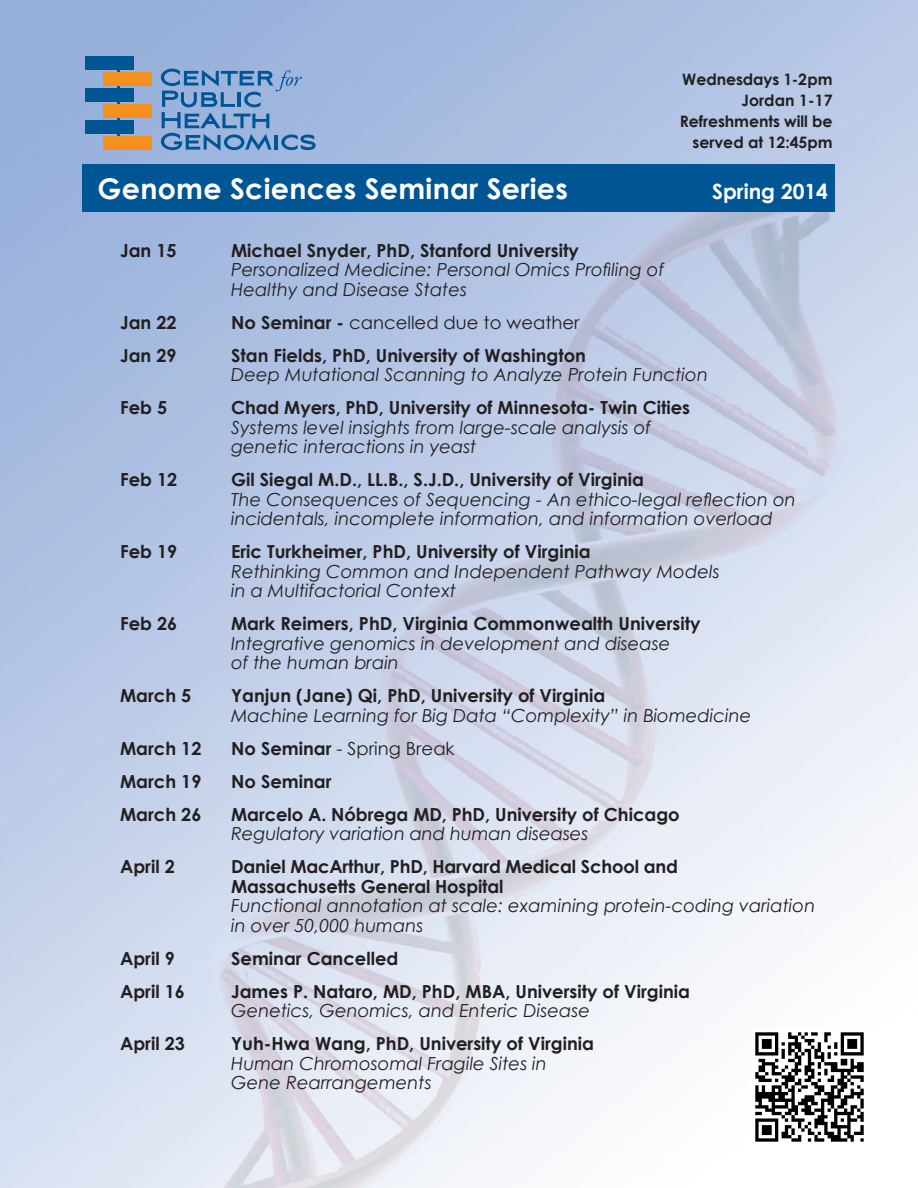
<style>
.page{position:relative;width:918px;height:1188px;background:#fff}
.page>*{position:absolute;margin:0;border:0;box-sizing:border-box;transform-origin:0 0}
.t1{font:700 28.5px "Century Gothic";letter-spacing:.01em;color:#fff}
.t2{font:700 21px "Century Gothic";color:#fff}
.t3{font:italic 18px/19.5px "Century Gothic";color:#231f20}
.t4{font:700 18px/19.5px "Century Gothic";color:#231f20}
.t5{font:18px "Century Gothic";color:#231f20}
.t6{font:700 15.75px "Century Gothic";letter-spacing:-.005em;color:#231f20}
.s1{font-weight:700;font-style:normal}
.s2{font-weight:700}
.s3{font-weight:400;font-style:italic}
</style>
<div class="page">
<img style="left:0;top:0;width:918px;height:1188px">
<img style="left:106px;top:158px;width:812px;height:1030px">
<div style="left:83px;top:164px;width:752px;height:48px;background:#005595"></div>
<hr style="left:118px;top:57px;width:2px;height:93px;background:#005595">
<div style="left:86px;top:57px;width:48px;height:13px;background:#005595"></div>
<div style="left:86px;top:88px;width:48px;height:14px;background:#005595"></div>
<div style="left:86px;top:120px;width:48px;height:14px;background:#005595"></div>
<div style="left:104px;top:72px;width:48px;height:14px;background:#f4901d"></div>
<div style="left:104px;top:104px;width:48px;height:14px;background:#f4901d"></div>
<div style="left:104px;top:136px;width:48px;height:14px;background:#f4901d"></div>
<svg style="left:161px;top:69px;width:155px;height:82px;background:#759cca"></svg>
<img style="left:753px;top:1030px;width:114px;height:111px">
<p class="t6" style="left:682px;top:67px;width:152px">Wednesdays 1-2pm</p>
<p class="t6" style="left:741px;top:88px;width:93px">Jordan 1-17</p>
<p class="t6" style="left:680px;top:109px;width:154px">Refreshments will be</p>
<p class="t6" style="left:692px;top:130px;width:142px">served at 12:45pm</p>
<p class="t1" style="left:98px;top:167px;width:472px">Genome Sciences Seminar Series</p>
<p class="t2" style="left:712px;top:175px;width:117px">Spring 2014</p>
<p class="t4" style="left:120px;top:239px;width:58px">Jan 15</p>
<p class="t3" style="left:231px;top:240px;width:435px"><span class="s1">Michael Snyder, PhD, Stanford University<br></span>Personalized Medicine: Personal Omics Profiling of<br>Healthy and Disease States</p>
<p class="t4" style="left:120px;top:311px;width:58px">Jan 22</p>
<p class="t5" style="left:231px;top:309px;width:350px"><span class="s2">No Seminar -</span> cancelled due to weather</p>
<p class="t4" style="left:120px;top:344px;width:58px">Jan 29</p>
<p class="t3" style="left:231px;top:345px;width:478px"><span class="s1">Stan Fields, PhD, University of Washington<br></span>Deep Mutational Scanning to Analyze Protein Function</p>
<p class="t4" style="left:120px;top:397px;width:49px">Feb 5</p>
<p class="t3" style="left:231px;top:398px;width:461px"><span class="s1">Chad Myers, PhD, University of Minnesota- Twin Cities<br></span>Systems level insights from large-scale analysis of genetic interactions in yeast</p>
<p class="t4" style="left:120px;top:469px;width:59px">Feb 12</p>
<p class="t3" style="left:231px;top:470px;width:566px"><span class="s1">Gil Siegal M.D., LL.B., S.J.D., University of Virginia<br></span>The Consequences of Sequencing - An ethico-legal reflection on incidentals, incomplete information, and information overload</p>
<p class="t4" style="left:120px;top:541px;width:59px">Feb 19</p>
<p class="t3" style="left:231px;top:542px;width:490px"><span class="s1">Eric Turkheimer, PhD, University of Virginia<br></span>Rethinking Common and Independent Pathway Models in a Multifactorial Context</p>
<p class="t4" style="left:120px;top:613px;width:59px">Feb 26</p>
<p class="t3" style="left:231px;top:614px;width:471px"><span class="s1">Mark Reimers, PhD, Virginia Commonwealth University<br></span>Integrative genomics in development and disease<br>of the human brain</p>
<p class="t4" style="left:120px;top:685px;width:73px">March 5</p>
<p class="t3" style="left:231px;top:686px;width:522px"><span class="s1">Yanjun (Jane) Qi, PhD, University of Virginia<br></span>Machine Learning for Big Data “Complexity” in Biomedicine</p>
<p class="t4" style="left:120px;top:737px;width:83px">March 12</p>
<p class="t5" style="left:231px;top:735px;width:225px"><span class="s2">No Seminar</span> - Spring Break</p>
<p class="t4" style="left:120px;top:770px;width:83px">March 19</p>
<p class="t4" style="left:231px;top:770px;width:102px">No Seminar</p>
<p class="t4" style="left:120px;top:803px;width:83px">March 26</p>
<p class="t4" style="left:231px;top:803px;width:450px">Marcelo A. Nóbrega MD, PhD, University of Chicago<br><span class="s3">Regulatory variation and human diseases</span></p>
<p class="t4" style="left:120px;top:856px;width:56px">April 2</p>
<p class="t3" style="left:231px;top:857px;width:586px"><span class="s1">Daniel MacArthur, PhD, Harvard Medical School and<br>Massachusetts General Hospital<br></span>Functional annotation at scale: examining protein-coding variation in over 50,000 humans</p>
<p class="t4" style="left:120px;top:947px;width:56px">April 9</p>
<p class="t4" style="left:231px;top:947px;width:169px">Seminar Cancelled</p>
<p class="t4" style="left:120px;top:980px;width:66px">April 16</p>
<p class="t4" style="left:231px;top:980px;width:460px">James P. Nataro, MD, PhD, MBA, University of Virginia<br><span class="s3">Genetics, Genomics, and Enteric Disease</span></p>
<p class="t4" style="left:120px;top:1033px;width:66px">April 23</p>
<p class="t3" style="left:231px;top:1034px;width:364px"><span class="s1">Yuh-Hwa Wang, PhD, University of Virginia<br></span>Human Chromosomal Fragile Sites in<br>Gene Rearrangements</p>
</div>
